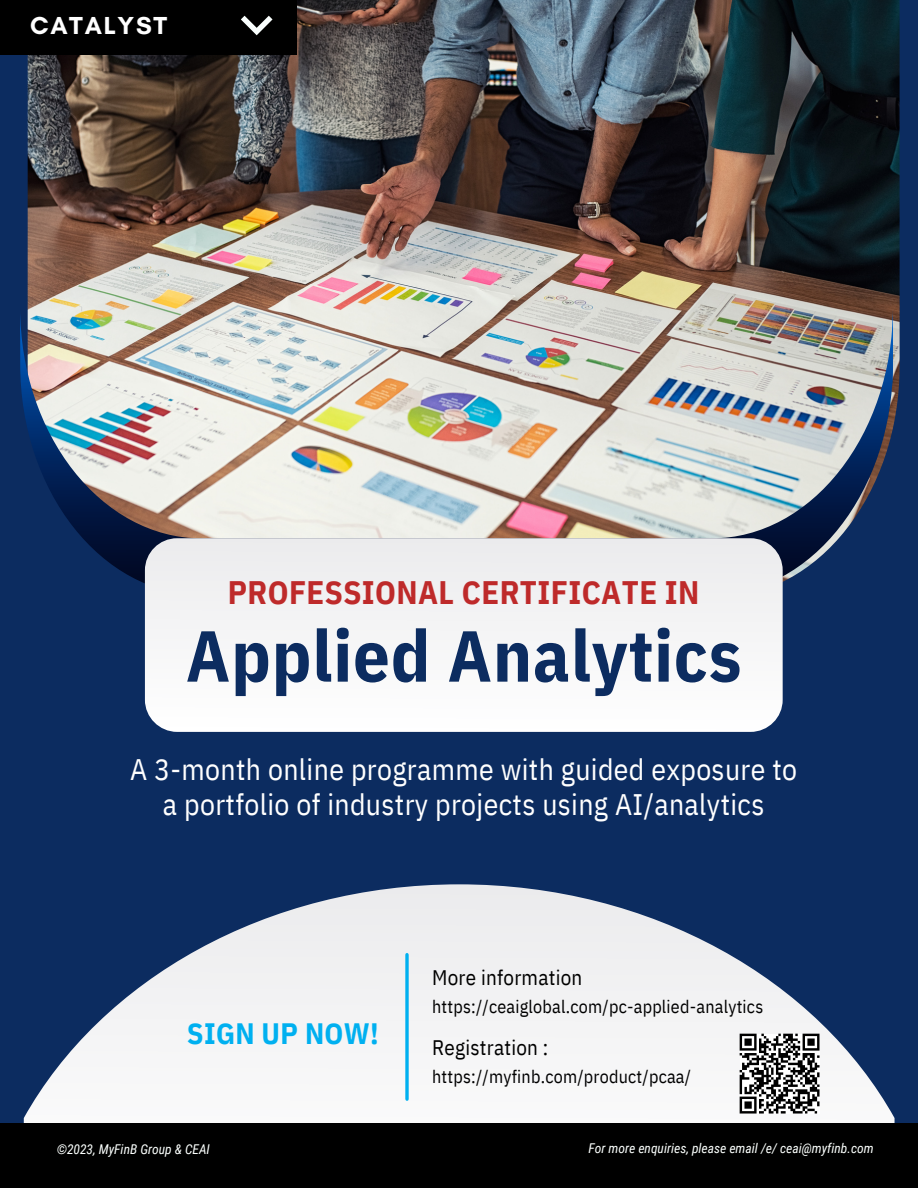
<style>
.page{position:relative;width:918px;height:1188px;background:#0c2c60}
.page>*{position:absolute;margin:0;border:0;box-sizing:border-box;transform-origin:0 0}
.t1{font:700 72.15px "IBM Plex Sans Cond";letter-spacing:.015em;color:#0c2c60}
.t2{font:700 32.55px "IBM Plex Sans Cond";letter-spacing:.015em;color:#be2a2a}
.t3{font:29.7px/34.8px "IBM Plex Sans Cond";letter-spacing:.01em;color:#fff;text-align:center}
.t4{font:700 29.4px "IBM Plex Sans Cond";letter-spacing:.01em;color:#00b0f0}
.t5{font:700 25.05px "Glacial Indifference";letter-spacing:.07em;color:#fff}
.t6{font:21px "IBM Plex Sans Cond";letter-spacing:.01em;color:#000}
.t7{font:18px "IBM Plex Sans Cond";letter-spacing:.01em;color:#000}
.t8{font:italic 13.5px "Roboto Condensed";color:#fcfffe}
</style>
<div class="page">
<img style="left:28px;top:0;width:872px;height:597px">
<img style="left:20px;top:308px;width:872px;height:286px">
<div style="left:145px;top:538px;width:638px;height:194px;background:#f5f5f6;border-radius:32px"></div>
<svg style="left:24px;top:884px;width:871px;height:240px;fill:#f1f1f2"></svg>
<div style="left:0;top:1124px;width:918px;height:64px;background:#000"></div>
<svg style="left:405px;top:955px;width:4px;height:144px"></svg>
<svg style="left:740px;top:1034px;width:80px;height:80px;background:#7b7b7b"></svg>
<div style="left:0;top:0;width:297px;height:55px;background:#000"></div>
<svg style="left:241px;top:16px;width:31px;height:19px"></svg>
<p class="t5" style="left:30px;top:10px;width:139px">CATALYST</p>
<p class="t2" style="left:228px;top:571px;width:473px">PROFESSIONAL CERTIFICATE IN</p>
<p class="t1" style="left:186px;top:608px;width:557px">Applied Analytics</p>
<p class="t3" style="left:130px;top:751px;width:669px">A 3-month online programme with guided exposure to a portfolio of industry projects using AI/analytics</p>
<p class="t6" style="left:432px;top:963px;width:152px">More information</p>
<p class="t4" style="left:187px;top:1014px;width:193px">SIGN UP NOW!</p>
<p class="t8" style="left:57px;top:1142px;width:155px">©2023, MyFinB Group &amp; CEAI</p>
<p class="t7" style="left:432px;top:995px;width:333px">https://ceaiglobal.com/pc-applied-analytics</p>
<p class="t6" style="left:432px;top:1033px;width:118px">Registration :</p>
<p class="t7" style="left:432px;top:1065px;width:261px">https://myfinb.com/product/pcaa/</p>
<p class="t8" style="left:589px;top:1141px;width:287px">For more enquiries, please email /e/ ceai@myfinb.com</p>
</div>
